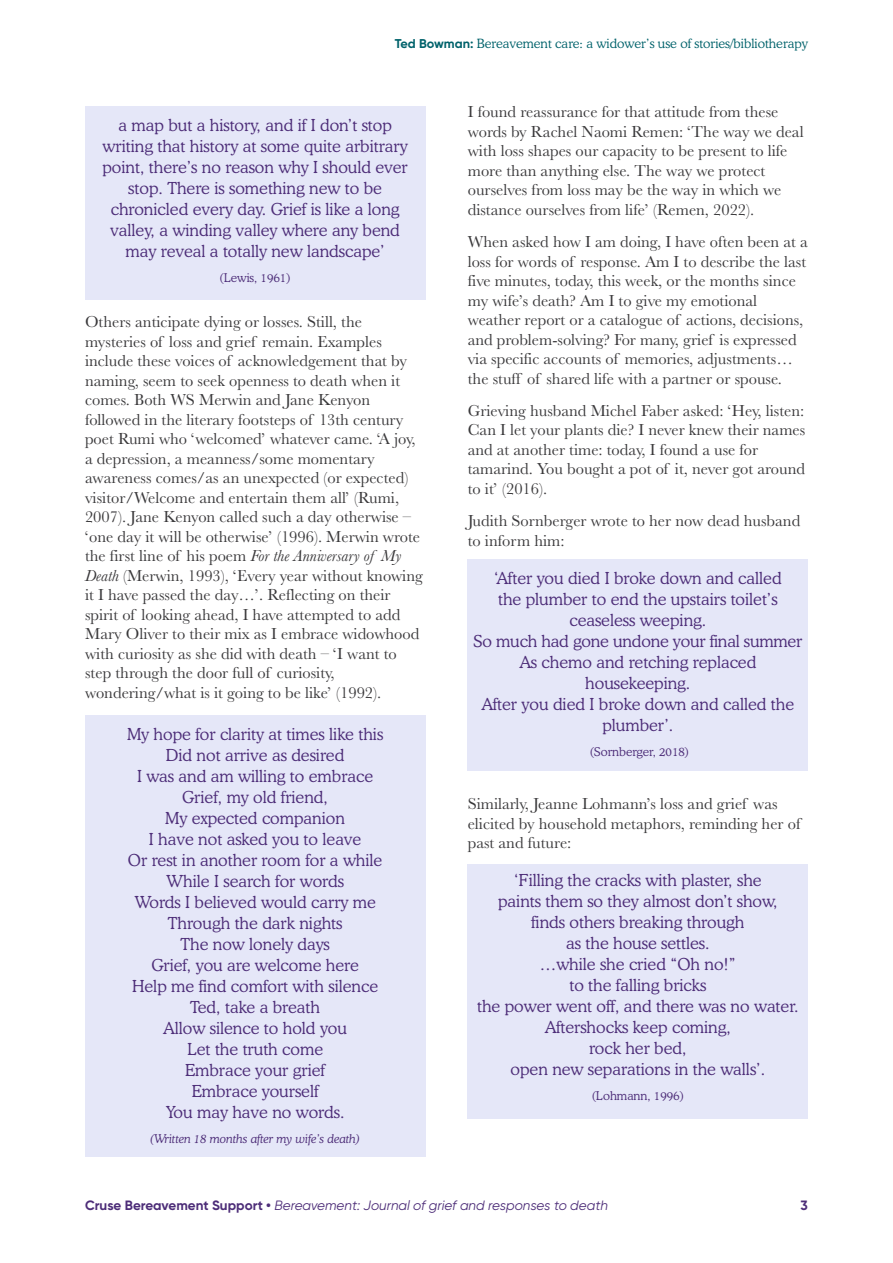
<style>
.page{position:relative;width:893px;height:1263px;background:#fff}
.page>*{position:absolute;margin:0;border:0;box-sizing:border-box;transform-origin:0 0}
.t1{font:16.5px/19.5px "Baskerville";color:#39383a}
.t2{font:300 16.5px/21px "Cooper BT";color:#4d2d78;text-align:center}
.t3{font:italic 13.5px "Gilroy";color:#4d2d78}
.t4{font:700 13.5px "Gilroy";color:#4d2d78}
.t5{font:300 12.75px "Cooper BT";color:#00626b}
.t6{font:300 12px "Cooper BT";color:#4d2d78}
.t7{font:italic 300 12px "Cooper BT";color:#4d2d78}
.s1{font-family:"Gilroy";font-weight:700}
.s2{font-style:italic}
.s3{font-weight:700;font-style:normal}
</style>
<div class="page">
<div style="left:468px;top:864px;width:340px;height:254px;background:#e5e7f8"></div>
<div style="left:468px;top:559px;width:340px;height:212px;background:#e5e7f8"></div>
<div style="left:85px;top:715px;width:340px;height:442px;background:#e5e7f8"></div>
<div style="left:85px;top:106px;width:340px;height:193px;background:#e5e7f8"></div>
<p class="t5" style="left:395px;top:39px;width:415px"><span class="s1">Ted Bowman:</span> Bereavement care: a widower’s use of stories/bibliotherapy</p>
<p class="t2" style="left:102px;top:116px;width:307px">a map but a history, and if I don’t stop writing that history at some quite arbitrary point, there’s no reason why I should ever stop. There is something new to be chronicled every day. Grief is like a long valley, a winding valley where any bend may reveal a totally new landscape’</p>
<p class="t6" style="left:220px;top:274px;width:73px">(Lewis, 1961)</p>
<p class="t1" style="left:85px;top:312px;width:339px">Others anticipate dying or losses. Still, the mysteries of loss and grief remain. Examples include these voices of acknowledgement that by naming, seem to seek openness to death when it comes. Both WS Merwin and Jane Kenyon followed in the literary footsteps of 13th century poet Rumi who ‘welcomed’ whatever came. ‘A joy, a depression, a meanness/some momentary awareness comes/as an unexpected (or expected) visitor/Welcome and entertain them all’ (Rumi, 2007). Jane Kenyon called such a day otherwise – ‘one day it will be otherwise’ (1996). Merwin wrote the first line of his poem <span class="s2">For the Anniversary of My Death</span> (Merwin, 1993), ‘Every year without knowing it I have passed the day…’. Reflecting on their spirit of looking ahead, I have attempted to add Mary Oliver to their mix as I embrace widowhood with curiosity as she did with death – ‘I want to step through the door full of curiosity, wondering/what is it going to be like’ (1992).</p>
<p class="t2" style="left:127px;top:725px;width:258px">My hope for clarity at times like this<br>Did not arrive as desired<br>I was and am willing to embrace<br>Grief, my old friend,<br>My expected companion<br>I have not asked you to leave<br>Or rest in another room for a while<br>While I search for words<br>Words I believed would carry me<br>Through the dark nights<br>The now lonely days<br>Grief, you are welcome here<br>Help me find comfort with silence<br>Ted, take a breath<br>Allow silence to hold you<br>Let the truth come<br>Embrace your grief<br>Embrace yourself<br>You may have no words.</p>
<p class="t7" style="left:150px;top:1134px;width:211px">(Written 18 months after my wife’s death)</p>
<p class="t1" style="left:468px;top:102px;width:337px">I found reassurance for that attitude from these words by Rachel Naomi Remen: ‘The way we deal with loss shapes our capacity to be present to life more than anything else. The way we protect ourselves from loss may be the way in which we distance ourselves from life’ (Remen, 2022).</p>
<p class="t1" style="left:468px;top:232px;width:341px">When asked how I am doing, I have often been at a loss for words of response. Am I to describe the last five minutes, today, this week, or the months since my wife’s death? Am I to give my emotional weather report or a catalogue of actions, decisions, and problem-solving? For many, grief is expressed via specific accounts of memories, adjustments… the stuff of shared life with a partner or spouse.</p>
<p class="t1" style="left:468px;top:400px;width:339px">Grieving husband Michel Faber asked: ‘Hey, listen:<br>Can I let your plants die? I never knew their names and at another time: today, I found a use for tamarind. You bought a pot of it, never got around to it’ (2016).</p>
<p class="t1" style="left:468px;top:511px;width:334px">Judith Sornberger wrote to her now dead husband to inform him:</p>
<p class="t2" style="left:473px;top:569px;width:331px">‘After you died I broke down and called<br>the plumber to end the upstairs toilet’s ceaseless weeping.<br>So much had gone undone your final summer<br>As chemo and retching replaced housekeeping.<br>After you died I broke down and called the plumber’.</p>
<p class="t6" style="left:590px;top:747px;width:101px">(Sornberger, 2018)</p>
<p class="t1" style="left:468px;top:794px;width:334px">Similarly, Jeanne Lohmann’s loss and grief was elicited by household metaphors, reminding her of past and future:</p>
<p class="t2" style="left:477px;top:871px;width:323px">‘Filling the cracks with plaster, she<br>paints them so they almost don’t show,<br>finds others breaking through<br>as the house settles.<br>…while she cried “Oh no!”<br>to the falling bricks<br>the power went off, and there was no water.<br>Aftershocks keep coming,<br>rock her bed,<br>open new separations in the walls’.</p>
<p class="t6" style="left:592px;top:1091px;width:94px">(Lohmann, 1996)</p>
<p class="t3" style="left:85px;top:1197px;width:524px"><span class="s3">Cruse Bereavement Support •</span> Bereavement: Journal of grief and responses to death</p>
<p class="t4" style="left:801px;top:1196px;width:9px">3</p>
</div>
